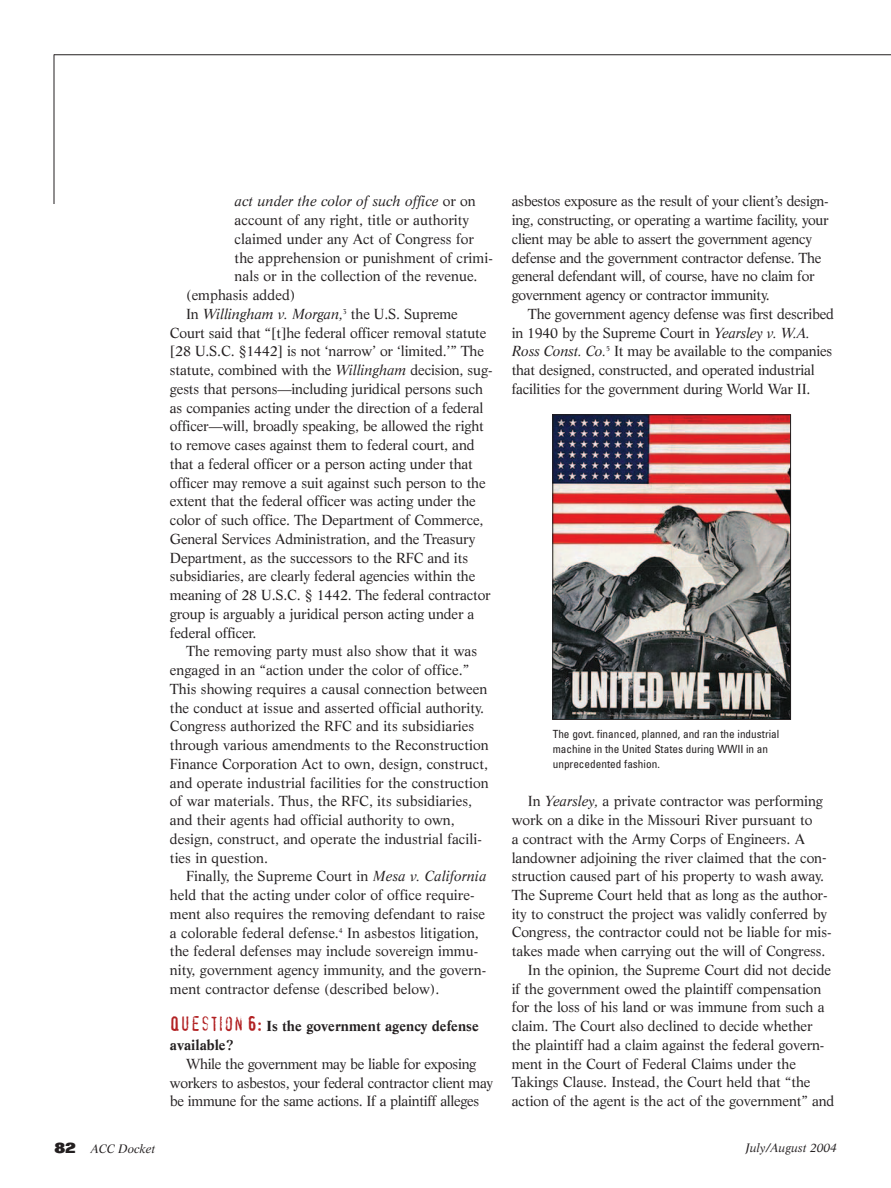
<style>
.page{position:relative;width:891px;height:1188px;background:#fff}
.page>*{position:absolute;margin:0;border:0;box-sizing:border-box;transform-origin:0 0}
.t1{font:14.25px/18.8px "Life";letter-spacing:-.005em;color:#231f20}
.t2{font:italic 14.25px "Life";color:#231f20}
.t3{font:700 14.25px/18.8px "Life";color:#231f20}
.t4{font:italic 12px "Life";color:#231f20}
.t5{font:condensed 11.25px/15px "Univers";color:#231f20}
.s1{font-style:normal}
.s2{font-style:italic}
.s3{font-family:"Confidential";font-weight:400;font-size:19.5px;color:#b22123}
.s4{font-family:"Folio";font-weight:800;font-style:normal;font-size:15px}
</style>
<div class="page">
<hr style="left:54px;top:54px;width:837px;height:1px;background:#231f20">
<hr style="left:54px;top:54px;width:1px;height:150px;background:#231f20">
<img style="left:554px;top:416px;width:235px;height:302px">
<div style="left:552px;top:414px;width:239px;height:306px;border:1px solid #231f20"></div>
<p class="t2" style="left:235px;top:195px;width:243px">act under the color of such office <span class="s1">or on</span></p>
<p class="t1" style="left:235px;top:212px;width:236px">account of any right, title or authority</p>
<p class="t1" style="left:235px;top:231px;width:241px">claimed under any Act of Congress for</p>
<p class="t1" style="left:235px;top:249px;width:260px">the apprehension or punishment of crimi-</p>
<p class="t1" style="left:235px;top:268px;width:244px">nals or in the collection of the revenue.</p>
<p class="t1" style="left:186px;top:287px;width:111px">(emphasis added)</p>
<p class="t2" style="left:186px;top:308px;width:273px"><span class="s1">In</span> Willingham v. Morgan,<sup>3</sup> <span class="s1">the U.S. Supreme</span></p>
<p class="t1" style="left:170px;top:324px;width:318px">Court said that “[t]he federal officer removal statute</p>
<p class="t1" style="left:170px;top:343px;width:316px">[28 U.S.C. §1442] is not ‘narrow’ or ‘limited.’” The</p>
<p class="t1" style="left:170px;top:362px;width:324px">statute, combined with the <span class="s2">Willingham</span> decision, sug-</p>
<p class="t1" style="left:170px;top:381px;width:315px">gests that persons—including juridical persons such</p>
<p class="t1" style="left:170px;top:399px;width:315px">as companies acting under the direction of a federal</p>
<p class="t1" style="left:170px;top:418px;width:316px">officer—will, broadly speaking, be allowed the right</p>
<p class="t1" style="left:170px;top:437px;width:306px">to remove cases against them to federal court, and</p>
<p class="t1" style="left:170px;top:456px;width:305px">that a federal officer or a person acting under that</p>
<p class="t1" style="left:170px;top:474px;width:317px">officer may remove a suit against such person to the</p>
<p class="t1" style="left:170px;top:493px;width:307px">extent that the federal officer was acting under the</p>
<p class="t1" style="left:170px;top:512px;width:315px">color of such office. The Department of Commerce,</p>
<p class="t1" style="left:170px;top:531px;width:307px">General Services Administration, and the Treasury</p>
<p class="t1" style="left:170px;top:549px;width:300px">Department, as the successors to the RFC and its</p>
<p class="t1" style="left:170px;top:568px;width:307px">subsidiaries, are clearly federal agencies within the</p>
<p class="t1" style="left:170px;top:587px;width:322px">meaning of 28 U.S.C. § 1442. The federal contractor</p>
<p class="t1" style="left:170px;top:606px;width:306px">group is arguably a juridical person acting under a</p>
<p class="t1" style="left:170px;top:624px;width:88px">federal officer.</p>
<p class="t1" style="left:186px;top:643px;width:293px">The removing party must also show that it was</p>
<p class="t1" style="left:170px;top:662px;width:301px">engaged in an “action under the color of office.”</p>
<p class="t1" style="left:170px;top:681px;width:319px">This showing requires a causal connection between</p>
<p class="t1" style="left:170px;top:699px;width:316px">the conduct at issue and asserted official authority.</p>
<p class="t1" style="left:170px;top:718px;width:306px">Congress authorized the RFC and its subsidiaries</p>
<p class="t1" style="left:170px;top:737px;width:320px">through various amendments to the Reconstruction</p>
<p class="t1" style="left:170px;top:756px;width:320px">Finance Corporation Act to own, design, construct,</p>
<p class="t1" style="left:170px;top:774px;width:320px">and operate industrial facilities for the construction</p>
<p class="t1" style="left:170px;top:793px;width:304px">of war materials. Thus, the RFC, its subsidiaries,</p>
<p class="t1" style="left:170px;top:812px;width:286px">and their agents had official authority to own,</p>
<p class="t1" style="left:170px;top:831px;width:313px">design, construct, and operate the industrial facili-</p>
<p class="t1" style="left:170px;top:849px;width:100px">ties in question.</p>
<p class="t1" style="left:186px;top:868px;width:302px">Finally, the Supreme Court in <span class="s2">Mesa v. California</span></p>
<p class="t1" style="left:170px;top:887px;width:306px">held that the acting under color of office require-</p>
<p class="t1" style="left:170px;top:906px;width:317px">ment also requires the removing defendant to raise</p>
<p class="t1" style="left:170px;top:924px;width:310px">a colorable federal defense.<sup>4</sup> In asbestos litigation,</p>
<p class="t1" style="left:170px;top:943px;width:310px">the federal defenses may include sovereign immu-</p>
<p class="t1" style="left:170px;top:962px;width:318px">nity, government agency immunity, and the govern-</p>
<p class="t1" style="left:170px;top:981px;width:271px">ment contractor defense (described below).</p>
<p class="t3" style="left:170px;top:1018px;width:310px"><span class="s3">QUESTION 6:</span> Is the government agency defense available?</p>
<p class="t1" style="left:170px;top:1056px;width:325px;text-indent:16px">While the government may be liable for exposing workers to asbestos, your federal contractor client may be immune for the same actions. If a plaintiff alleges</p>
<p class="t1" style="left:512px;top:193px;width:319px">asbestos exposure as the result of your client’s design&shy;ing, constructing, or operating a wartime facility, your client may be able to assert the government agency defense and the government contractor defense. The general defendant will, of course, have no claim for government agency or contractor immunity.</p>
<p class="t1" style="left:512px;top:306px;width:324px;text-indent:16px">The government agency defense was first described in 1940 by the Supreme Court in <span class="s2">Yearsley v. W.A.<br>Ross Const. Co.</span><sup>5</sup> It may be available to the companies that designed, constructed, and operated industrial facilities for the government during World War II.</p>
<p class="t5" style="left:553px;top:728px;width:228px">The govt. financed, planned, and ran the industrial machine in the United States during WWII in an unprecedented fashion.</p>
<p class="t1" style="left:528px;top:793px;width:297px">In <span class="s2">Yearsley,</span> a private contractor was performing</p>
<p class="t1" style="left:512px;top:812px;width:302px">work on a dike in the Missouri River pursuant to</p>
<p class="t1" style="left:512px;top:831px;width:295px">a contract with the Army Corps of Engineers. A</p>
<p class="t1" style="left:512px;top:849px;width:316px">landowner adjoining the river claimed that the con-</p>
<p class="t1" style="left:512px;top:868px;width:314px">struction caused part of his property to wash away.</p>
<p class="t1" style="left:512px;top:887px;width:317px">The Supreme Court held that as long as the author-</p>
<p class="t1" style="left:512px;top:906px;width:317px">ity to construct the project was validly conferred by</p>
<p class="t1" style="left:512px;top:924px;width:321px">Congress, the contractor could not be liable for mis-</p>
<p class="t1" style="left:512px;top:943px;width:315px">takes made when carrying out the will of Congress.</p>
<p class="t1" style="left:528px;top:962px;width:305px">In the opinion, the Supreme Court did not decide</p>
<p class="t1" style="left:512px;top:981px;width:311px">if the government owed the plaintiff compensation</p>
<p class="t1" style="left:512px;top:999px;width:314px">for the loss of his land or was immune from such a</p>
<p class="t1" style="left:512px;top:1018px;width:302px">claim. The Court also declined to decide whether</p>
<p class="t1" style="left:512px;top:1037px;width:314px">the plaintiff had a claim against the federal govern-</p>
<p class="t1" style="left:512px;top:1056px;width:286px">ment in the Court of Federal Claims under the</p>
<p class="t1" style="left:512px;top:1074px;width:300px">Takings Clause. Instead, the Court held that “the</p>
<p class="t1" style="left:512px;top:1093px;width:324px">action of the agent is the act of the government” and</p>
<p class="t4" style="left:54px;top:1144px;width:102px"><span class="s4">82</span> ACC Docket</p>
<p class="t4" style="left:746px;top:1143px;width:93px">July/August 2004</p>
</div>
